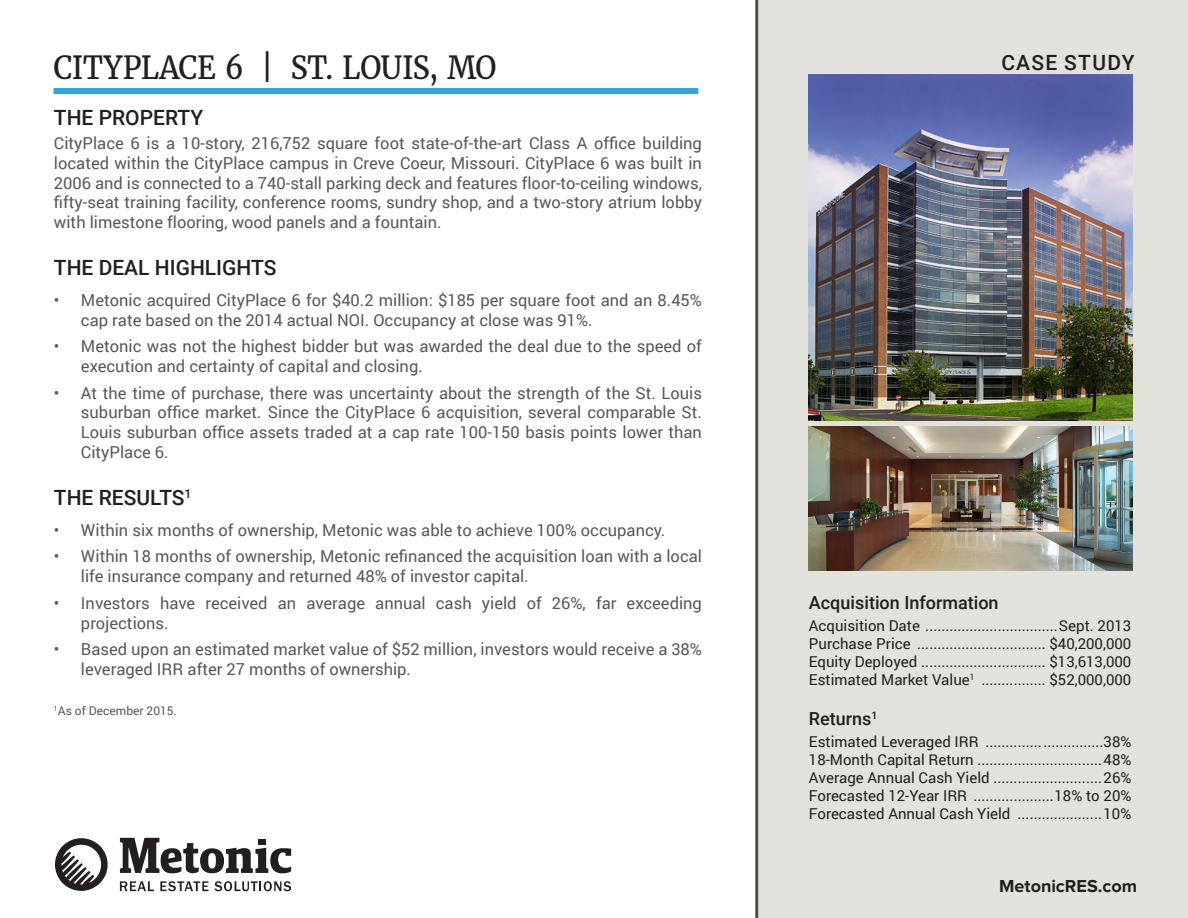
<style>
.page{position:relative;width:1188px;height:918px;background:#fff}
.page>*{position:absolute;margin:0;border:0;box-sizing:border-box;transform-origin:0 0}
.Page_header{font:31.5px "Merriweather";letter-spacing:-.015em;color:#231f20;scale:.92 1}
.Headline{font:500 21px "Roboto";color:#231f20}
.Headline-2{font:500 21px "Roboto";letter-spacing:.07em;color:#231f20}
.Headline-3{font:500 18px "Roboto";color:#231f20}
.t1{font:700 18px "Proxima Nova";color:#231f20}
.Paragraphs{font:16.5px/19.8px "Roboto";color:#57585a}
.sidebar_body_copy{font:15px "Roboto";color:#231f20}
.Paragraphs-2{font:12px "Roboto";color:#57585a}
</style>
<div class="page">
<div style="left:755px;top:0;width:433px;height:918px;background:#e3e1dc"></div>
<svg style="left:120px;top:838px;width:171px;height:35px"></svg>
<svg style="left:120px;top:881px;width:34px;height:10px"></svg>
<svg style="left:160px;top:881px;width:131px;height:10px"></svg>
<svg style="left:55px;top:838px;width:53px;height:53px"></svg>
<img style="left:809px;top:75px;width:323px;height:345px">
<img style="left:809px;top:426px;width:324px;height:144px">
<div style="left:53px;top:88px;width:645px;height:6px;background:#33a5d6"></div>
<p class="Page_header" style="left:53px;top:48px;width:483px">CITYPLACE 6 | ST. LOUIS, MO</p>
<p class="Headline-2" style="left:1001px;top:48px;width:135px">CASE STUDY</p>
<p class="Headline" style="left:54px;top:102px;width:151px">THE PROPERTY</p>
<p class="Paragraphs" style="left:54px;top:133px;width:650px;text-align:justify">CityPlace 6 is a 10-story, 216,752 square foot state-of-the-art Class A office building located within the CityPlace campus in Creve Coeur, Missouri. CityPlace 6 was built in 2006 and is connected to a 740-stall parking deck and features floor-to-ceiling windows, fifty-seat training facility, conference rooms, sundry shop, and a two-story atrium lobby with limestone flooring, wood panels and a fountain.</p>
<p class="Headline" style="left:54px;top:253px;width:224px">THE DEAL HIGHLIGHTS</p>
<p class="Paragraphs" style="left:81px;top:290px;width:623px;text-indent:-27px">• Metonic acquired CityPlace 6 for $40.2 million: $185 per square foot and an 8.45% cap rate based on the 2014 actual NOI. Occupancy at close was 91%.</p>
<p class="Paragraphs" style="left:81px;top:336px;width:623px;text-indent:-27px">• Metonic was not the highest bidder but was awarded the deal due to the speed of execution and certainty of capital and closing.</p>
<p class="Paragraphs" style="left:81px;top:382px;width:623px;text-align:justify;text-indent:-27px">• At the time of purchase, there was uncertainty about the strength of the St. Louis suburban office market. Since the CityPlace 6 acquisition, several comparable St.<br>Louis suburban office assets traded at a cap rate 100-150 basis points lower than CityPlace 6.</p>
<p class="Headline" style="left:54px;top:483px;width:139px">THE RESULTS<sup>1</sup></p>
<p class="Paragraphs" style="left:54px;top:520px;width:613px">• Within six months of ownership, Metonic was able to achieve 100% occupancy.</p>
<p class="Paragraphs" style="left:81px;top:546px;width:623px;text-indent:-27px">• Within 18 months of ownership, Metonic refinanced the acquisition loan with a local life insurance company and returned 48% of investor capital.</p>
<p class="Paragraphs" style="left:81px;top:592px;width:623px;text-indent:-27px">• Investors have received an average annual cash yield of 26%, far exceeding projections.</p>
<p class="Paragraphs" style="left:81px;top:639px;width:623px;text-indent:-27px">• Based upon an estimated market value of $52 million, investors would receive a 38% leveraged IRR after 27 months of ownership.</p>
<p class="Paragraphs-2" style="left:54px;top:702px;width:124px"><sup>1</sup>As of December 2015.</p>
<p class="Headline-3" style="left:809px;top:590px;width:191px">Acquisition Information</p>
<p class="sidebar_body_copy" style="left:809px;top:615px;width:324px">Acquisition Date .................................Sept. 2013</p>
<p class="sidebar_body_copy" style="left:809px;top:633px;width:324px">Purchase Price ................................ $40,200,000</p>
<p class="sidebar_body_copy" style="left:809px;top:651px;width:324px">Equity Deployed ............................... $13,613,000</p>
<p class="sidebar_body_copy" style="left:809px;top:669px;width:324px">Estimated Market Value<sup>1</sup> ................ $52,000,000</p>
<p class="Headline-3" style="left:809px;top:706px;width:70px">Returns<sup>1</sup></p>
<p class="sidebar_body_copy" style="left:809px;top:732px;width:324px">Estimated Leveraged IRR .............................38%</p>
<p class="sidebar_body_copy" style="left:809px;top:750px;width:324px">18-Month Capital Return ...............................48%</p>
<p class="sidebar_body_copy" style="left:809px;top:768px;width:324px">Average Annual Cash Yield ...........................26%</p>
<p class="sidebar_body_copy" style="left:809px;top:786px;width:324px">Forecasted 12-Year IRR ....................18% to 20%</p>
<p class="sidebar_body_copy" style="left:809px;top:804px;width:324px">Forecasted Annual Cash Yield .....................10%</p>
<p class="t1" style="left:999px;top:877px;width:139px">MetonicRES.com</p>
</div>
